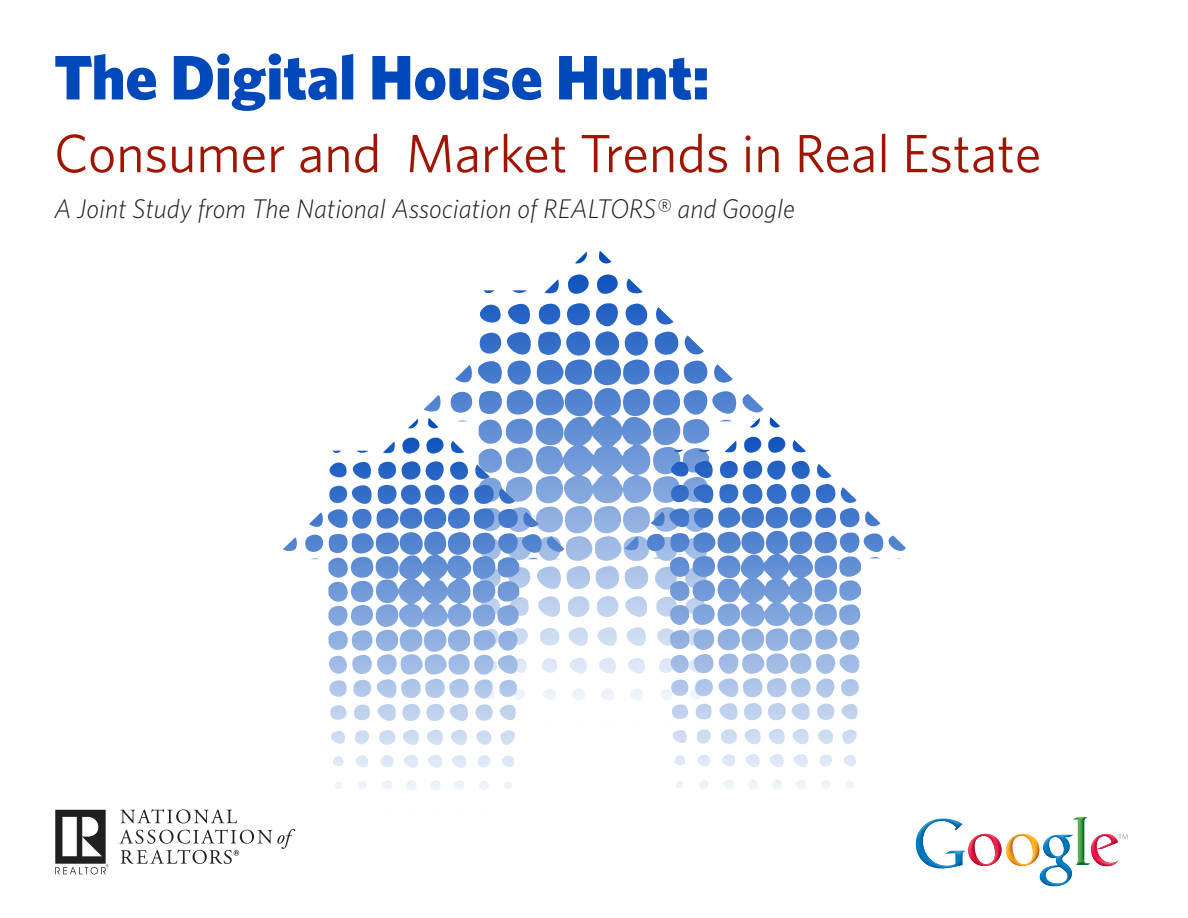
<style>
.page{position:relative;width:1188px;height:918px;background:#fff}
.page>*{position:absolute;margin:0;border:0;box-sizing:border-box;transform-origin:0 0}
.t1{font:900 63px "Whitney HTF";color:#0149ba}
.t2{font:54px "Whitney HTF";color:#a01501}
.t3{font:italic 300 27px "Whitney HTF";color:#231f20}
</style>
<div class="page">
<svg style="left:62px;top:250px;width:854px;height:596px"></svg>
<svg style="left:459px;top:251px;width:251px;height:150px"></svg>
<svg style="left:654px;top:417px;width:208px;height:124px"></svg>
<svg style="left:312px;top:418px;width:208px;height:124px"></svg>
<svg style="left:55px;top:810px;width:54px;height:65px"></svg>
<svg style="left:119px;top:809px;width:176px;height:55px"></svg>
<svg style="left:916px;top:817px;width:212px;height:69px"></svg>
<img style="left:1091px;top:834px;width:15px;height:15px">
<h1 class="t1" style="left:54px;top:39px;width:657px">The Digital House Hunt:</h1>
<h2 class="t2" style="left:54px;top:122px;width:989px">Consumer and Market Trends in Real Estate</h2>
<p class="t3" style="left:54px;top:193px;width:742px">A Joint Study from The National Association of Rea ltors ® and Google</p>
</div>
